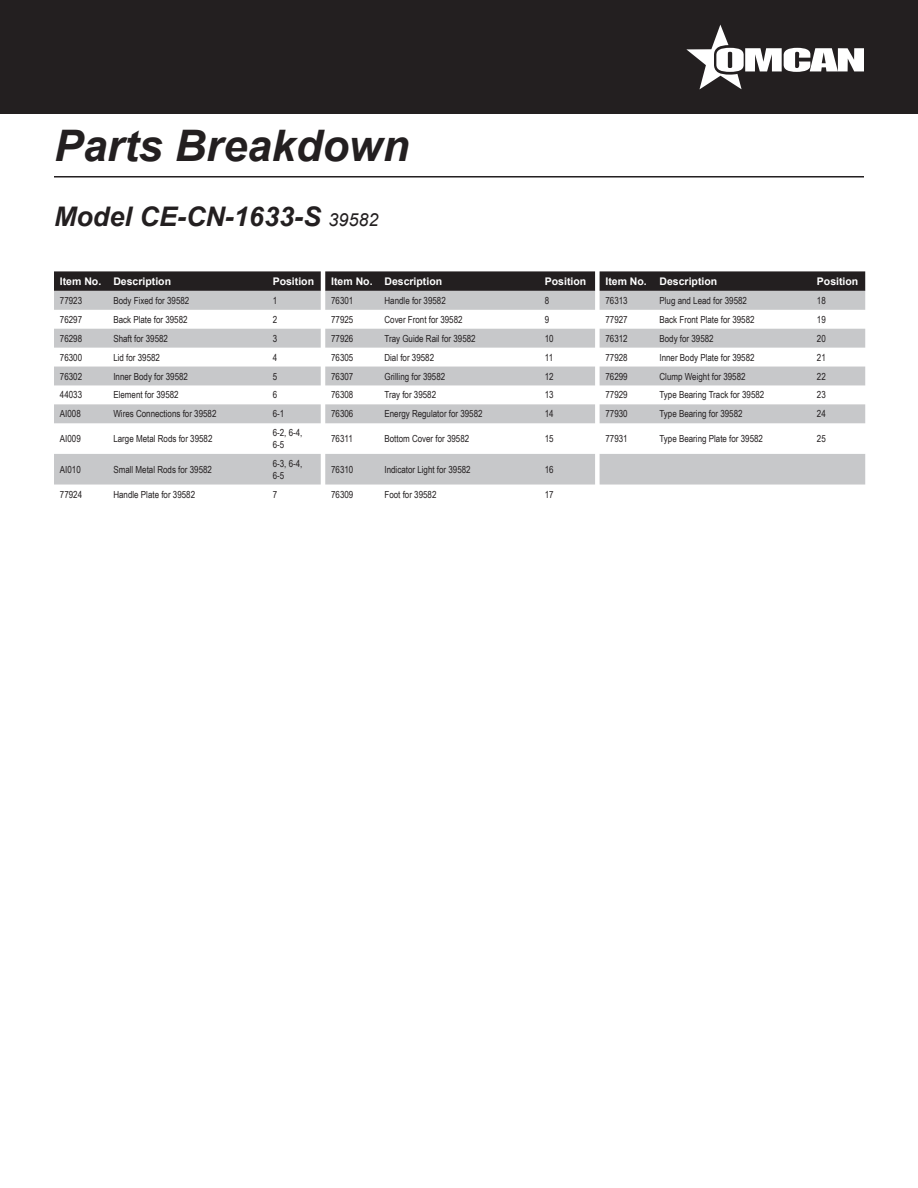
<style>
.page{position:relative;width:918px;height:1188px;background:#fff}
.page>*{position:absolute;margin:0;border:0;box-sizing:border-box;transform-origin:0 0}
.t1{font:italic 700 43.5px "Arial";color:#231f20}
.t2{font:italic 700 27px "Arial";color:#231f20}
.t3{font:700 10.5px "Arial";color:#fff}
.t4{font:9.75px/11.7px "Arial Narrow";color:#231f20}
.s1{font-weight:400;font-size:18px}
</style>
<div class="page">
<div style="left:0;top:0;width:918px;height:114px;background:#231f20"></div>
<svg style="left:686px;top:25px;width:178px;height:64px"></svg>
<hr style="left:54px;top:176px;width:810px;height:2px;background:#231f20">
<svg style="left:54px;top:271px;width:811px;height:20px;background:#2c2829"></svg>
<svg style="left:54px;top:291px;width:811px;height:194px;fill:#c7c8ca"></svg>
<p class="t1" style="left:54px;top:116px;width:357px">Parts Breakdown</p>
<p class="t2" style="left:54px;top:199px;width:326px">Model CE-CN-1633-S <span class="s1">39582</span></p>
<p class="t3" style="left:60px;top:274px;width:43px">Item No.</p>
<p class="t3" style="left:113px;top:274px;width:59px">Description</p>
<p class="t3" style="left:273px;top:274px;width:43px">Position</p>
<p class="t3" style="left:331px;top:274px;width:43px">Item No.</p>
<p class="t3" style="left:384px;top:274px;width:59px">Description</p>
<p class="t3" style="left:545px;top:274px;width:43px">Position</p>
<p class="t3" style="left:605px;top:274px;width:43px">Item No.</p>
<p class="t3" style="left:660px;top:274px;width:59px">Description</p>
<p class="t3" style="left:817px;top:274px;width:43px">Position</p>
<p class="t4" style="left:60px;top:294px;width:24px">77923</p>
<p class="t4" style="left:113px;top:294px;width:78px">Body Fixed for 39582</p>
<p class="t4" style="left:273px;top:294px;width:6px">1</p>
<p class="t4" style="left:331px;top:294px;width:24px">76301</p>
<p class="t4" style="left:384px;top:294px;width:63px">Handle for 39582</p>
<p class="t4" style="left:545px;top:294px;width:6px">8</p>
<p class="t4" style="left:605px;top:294px;width:24px">76313</p>
<p class="t4" style="left:660px;top:294px;width:89px">Plug and Lead for 39582</p>
<p class="t4" style="left:817px;top:294px;width:10px">18</p>
<p class="t4" style="left:60px;top:313px;width:24px">76297</p>
<p class="t4" style="left:113px;top:313px;width:76px">Back Plate for 39582</p>
<p class="t4" style="left:273px;top:313px;width:6px">2</p>
<p class="t4" style="left:331px;top:313px;width:24px">77925</p>
<p class="t4" style="left:384px;top:313px;width:80px">Cover Front for 39582</p>
<p class="t4" style="left:545px;top:313px;width:6px">9</p>
<p class="t4" style="left:605px;top:313px;width:24px">77927</p>
<p class="t4" style="left:660px;top:313px;width:97px">Back Front Plate for 39582</p>
<p class="t4" style="left:817px;top:313px;width:10px">19</p>
<p class="t4" style="left:60px;top:332px;width:24px">76298</p>
<p class="t4" style="left:113px;top:332px;width:56px">Shaft for 39582</p>
<p class="t4" style="left:273px;top:332px;width:6px">3</p>
<p class="t4" style="left:331px;top:332px;width:24px">77926</p>
<p class="t4" style="left:384px;top:332px;width:93px">Tray Guide Rail for 39582</p>
<p class="t4" style="left:545px;top:332px;width:10px">10</p>
<p class="t4" style="left:605px;top:332px;width:24px">76312</p>
<p class="t4" style="left:660px;top:332px;width:56px">Body for 39582</p>
<p class="t4" style="left:817px;top:332px;width:10px">20</p>
<p class="t4" style="left:60px;top:351px;width:24px">76300</p>
<p class="t4" style="left:113px;top:351px;width:48px">Lid for 39582</p>
<p class="t4" style="left:273px;top:351px;width:6px">4</p>
<p class="t4" style="left:331px;top:351px;width:24px">76305</p>
<p class="t4" style="left:384px;top:351px;width:51px">Dial for 39582</p>
<p class="t4" style="left:545px;top:351px;width:10px">11</p>
<p class="t4" style="left:605px;top:351px;width:24px">77928</p>
<p class="t4" style="left:660px;top:351px;width:97px">Inner Body Plate for 39582</p>
<p class="t4" style="left:817px;top:351px;width:10px">21</p>
<p class="t4" style="left:60px;top:370px;width:24px">76302</p>
<p class="t4" style="left:113px;top:370px;width:76px">Inner Body for 39582</p>
<p class="t4" style="left:273px;top:370px;width:6px">5</p>
<p class="t4" style="left:331px;top:370px;width:24px">76307</p>
<p class="t4" style="left:384px;top:370px;width:62px">Grilling for 39582</p>
<p class="t4" style="left:545px;top:370px;width:10px">12</p>
<p class="t4" style="left:605px;top:370px;width:24px">76299</p>
<p class="t4" style="left:660px;top:370px;width:88px">Clump Weight for 39582</p>
<p class="t4" style="left:817px;top:370px;width:10px">22</p>
<p class="t4" style="left:60px;top:389px;width:24px">44033</p>
<p class="t4" style="left:113px;top:389px;width:67px">Element for 39582</p>
<p class="t4" style="left:273px;top:389px;width:6px">6</p>
<p class="t4" style="left:331px;top:389px;width:24px">76308</p>
<p class="t4" style="left:384px;top:389px;width:53px">Tray for 39582</p>
<p class="t4" style="left:545px;top:389px;width:10px">13</p>
<p class="t4" style="left:605px;top:389px;width:24px">77929</p>
<p class="t4" style="left:660px;top:389px;width:106px">Type Bearing Track for 39582</p>
<p class="t4" style="left:817px;top:389px;width:10px">23</p>
<p class="t4" style="left:60px;top:408px;width:22px">AI008</p>
<p class="t4" style="left:113px;top:408px;width:105px">Wires Connections for 39582</p>
<p class="t4" style="left:273px;top:408px;width:13px">6-1</p>
<p class="t4" style="left:331px;top:408px;width:24px">76306</p>
<p class="t4" style="left:384px;top:408px;width:100px">Energy Regulator for 39582</p>
<p class="t4" style="left:545px;top:408px;width:10px">14</p>
<p class="t4" style="left:605px;top:408px;width:24px">77930</p>
<p class="t4" style="left:660px;top:408px;width:85px">Type Bearing for 39582</p>
<p class="t4" style="left:817px;top:408px;width:10px">24</p>
<p class="t4" style="left:60px;top:433px;width:22px">AI009</p>
<p class="t4" style="left:113px;top:433px;width:101px">Large Metal Rods for 39582</p>
<p class="t4" style="left:273px;top:427px;width:31px">6-2, 6-4,<br>6-5</p>
<p class="t4" style="left:331px;top:433px;width:23px">76311</p>
<p class="t4" style="left:384px;top:433px;width:86px">Bottom Cover for 39582</p>
<p class="t4" style="left:545px;top:433px;width:10px">15</p>
<p class="t4" style="left:605px;top:433px;width:24px">77931</p>
<p class="t4" style="left:660px;top:433px;width:105px">Type Bearing Plate for 39582</p>
<p class="t4" style="left:817px;top:433px;width:10px">25</p>
<p class="t4" style="left:60px;top:463px;width:22px">AI010</p>
<p class="t4" style="left:113px;top:463px;width:100px">Small Metal Rods for 39582</p>
<p class="t4" style="left:273px;top:457px;width:31px">6-3, 6-4,<br>6-5</p>
<p class="t4" style="left:331px;top:463px;width:24px">76310</p>
<p class="t4" style="left:384px;top:463px;width:88px">Indicator Light for 39582</p>
<p class="t4" style="left:545px;top:463px;width:10px">16</p>
<p class="t4" style="left:60px;top:488px;width:24px">77924</p>
<p class="t4" style="left:113px;top:488px;width:83px">Handle Plate for 39582</p>
<p class="t4" style="left:273px;top:488px;width:6px">7</p>
<p class="t4" style="left:331px;top:488px;width:24px">76309</p>
<p class="t4" style="left:384px;top:488px;width:54px">Foot for 39582</p>
<p class="t4" style="left:545px;top:488px;width:10px">17</p>
</div>
